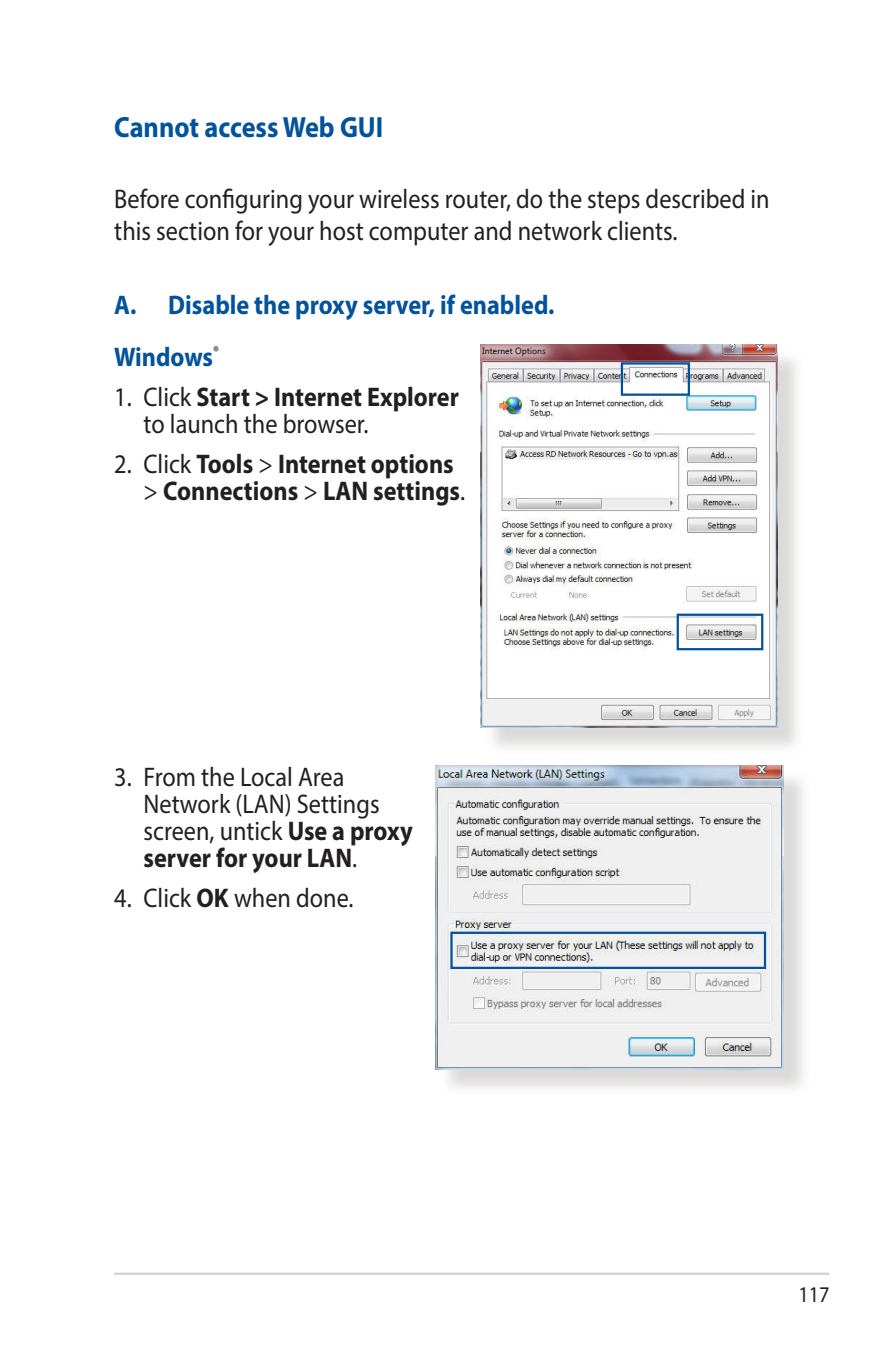
<style>
.page{position:relative;width:893px;height:1346px;background:#fff}
.page>*{position:absolute;margin:0;border:0;box-sizing:border-box;transform-origin:0 0}
.t1{font:700 29.25px "Myriad Pro";color:#01529a;scale:.9 1}
.t2{font:27px/27px "Myriad Pro";color:#231f20;scale:.9 1}
.t3{font:700 27px/27px "Myriad Pro";color:#231f20;scale:.9 1}
.t4{font:700 27px/52px "Myriad Pro";color:#01529a;scale:.9 1}
.t5{font:22.5px "Myriad Pro";color:#231f20;scale:.9 1}
.s1{font-weight:700}
.s2{font-weight:400}
</style>
<div class="page">
<hr style="left:114px;top:1272px;width:715px;height:3px;background:#d1d2d4">
<div style="left:483px;top:348px;width:323px;height:408px;background:#cfcecb;opacity:.75"></div>
<img style="left:480px;top:345px;width:298px;height:383px">
<div style="left:621px;top:362px;width:69px;height:34px;border:2px solid #01529a"></div>
<div style="left:677px;top:614px;width:86px;height:36px;border:2px solid #01529a"></div>
<div style="left:439px;top:769px;width:372px;height:328px;background:#cfcecb;opacity:.75"></div>
<img style="left:435px;top:766px;width:349px;height:303px">
<div style="left:450px;top:931px;width:316px;height:38px;border:2px solid #01529a"></div>
<p class="t1" style="left:114px;top:108px;width:301px">Cannot access Web GUI</p>
<p class="t2" style="left:114px;top:182px;width:730px;line-height:32.4px">Before configuring your wireless router, do the steps described in this section for your host computer and network clients.</p>
<p class="t4" style="left:114px;top:278px;width:491px">A. Disable the proxy server, if enabled.<br>Windows<sup>®</sup></p>
<p class="t2" style="left:144px;top:383px;width:352px;text-indent:-29px">1. Click <span class="s1">Start &gt; Internet Explorer </span>to launch the browser.</p>
<p class="t3" style="left:144px;top:449px;width:359px;text-indent:-29px"><span class="s2">2. Click</span> Tools <span class="s2">&gt;</span> Internet options <span class="s2">&gt;</span> Connections <span class="s2">&gt;</span> LAN settings<span class="s2">.</span></p>
<p class="t2" style="left:144px;top:763px;width:301px;text-indent:-29px">3. From the Local Area<br>Network (LAN) Settings screen, untick <span class="s1">Use a proxy server for your LAN</span>.</p>
<p class="t2" style="left:114px;top:884px;width:267px">4. Click <span class="s1">OK</span> when done.</p>
<p class="t5" style="left:798px;top:1281px;width:36px">117</p>
</div>
